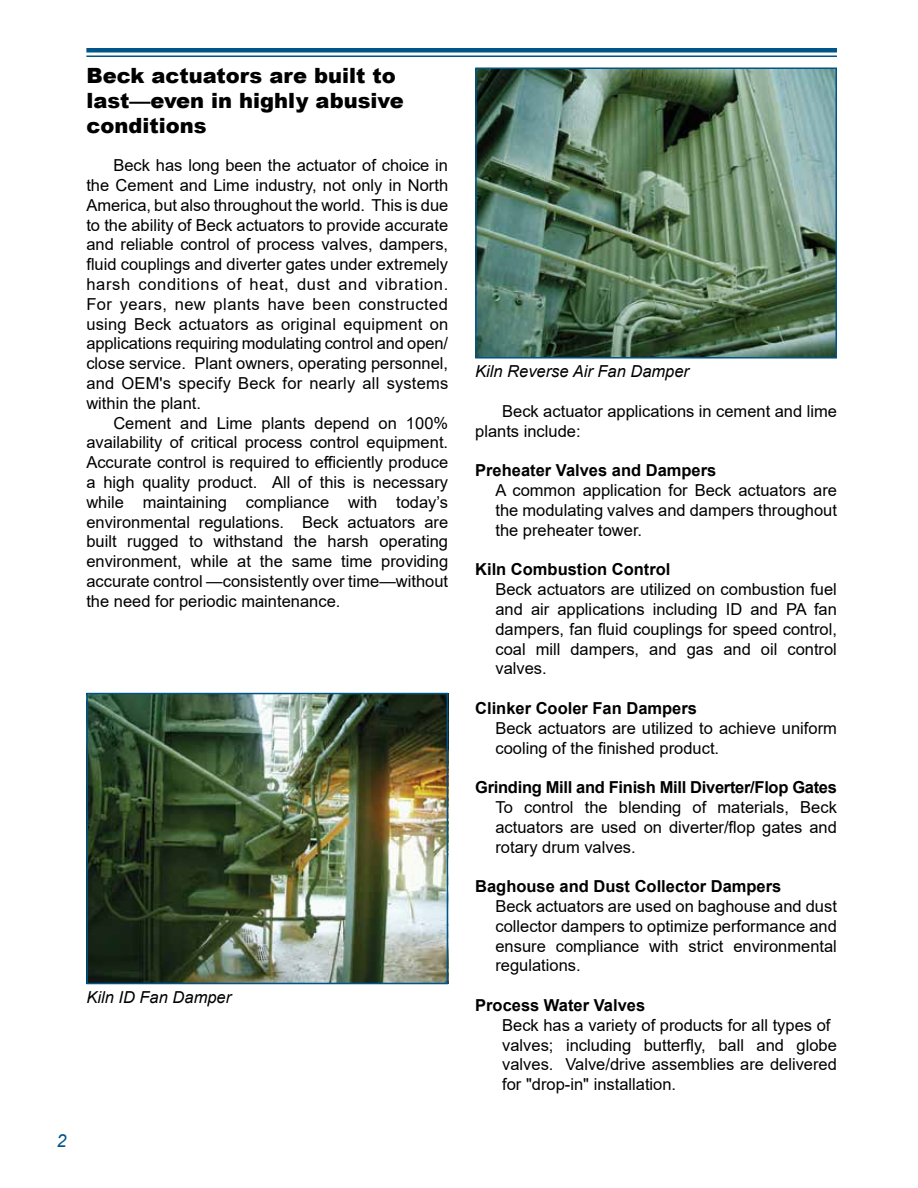
<style>
.page{position:relative;width:918px;height:1188px;background:#fff}
.page>*{position:absolute;margin:0;border:0;box-sizing:border-box;transform-origin:0 0}
.t1{font:900 21px/25.2px "Arial";color:#000}
.t2{font:italic 18px "Arial";color:#005488}
.t3{font:16.5px/19.8px "Arial";color:#000;text-align:justify}
.t4{font:700 16.5px "Arial";color:#000}
.t5{font:700 16.5px "Arial";letter-spacing:-.02em;color:#000}
.t6{font:italic 16.5px "Arial";color:#000}
</style>
<div class="page">
<img style="left:478px;top:71px;width:356px;height:285px">
<img style="left:89px;top:696px;width:356px;height:285px">
<div style="left:86px;top:693px;width:362px;height:291px;border:2px solid #005488"></div>
<div style="left:475px;top:68px;width:362px;height:291px;border:2px solid #005488"></div>
<hr style="left:86px;top:48px;width:751px;height:4px;background:#005488">
<hr style="left:86px;top:55px;width:751px;height:2px;background:#005488">
<p class="t2" style="left:56px;top:1129px;width:12px">2</p>
<p class="t1" style="left:86px;top:62px;width:319px">Beck actuators are built to last—even in highly abusive conditions</p>
<p class="t3" style="left:86px;top:155px;width:363px;text-indent:27px">Beck has long been the actuator of choice in the Cement and Lime industry, not only in North America, but also throughout the world. This is due to the ability of Beck actuators to provide accurate and reliable control of process valves, dampers, fluid couplings and diverter gates under extremely harsh conditions of heat, dust and vibration.<br>For years, new plants have been constructed using Beck actuators as original equipment on applications requiring modulating control and open/ close service. Plant owners, operating personnel, and OEM's specify Beck for nearly all systems within the plant.</p>
<p class="t3" style="left:86px;top:413px;width:363px;text-indent:27px">Cement and Lime plants depend on 100% availability of critical process control equipment.<br>Accurate control is required to efficiently produce a high quality product. All of this is necessary while maintaining compliance with today’s environmental regulations. Beck actuators are built rugged to withstand the harsh operating environment, while at the same time providing accurate control —consistently over time—without the need for periodic maintenance.</p>
<p class="t3" style="left:475px;top:401px;width:363px;text-indent:27px">Beck actuator applications in cement and lime plants include:</p>
<p class="t6" style="left:475px;top:361px;width:215px">Kiln Reverse Air Fan Damper</p>
<p class="t4" style="left:475px;top:459px;width:243px">Preheater Valves and Dampers</p>
<p class="t3" style="left:495px;top:480px;width:343px">A common application for Beck actuators are the modulating valves and dampers throughout the preheater tower.</p>
<p class="t4" style="left:475px;top:558px;width:197px">Kiln Combustion Control</p>
<p class="t3" style="left:495px;top:579px;width:343px">Beck actuators are utilized on combustion fuel and air applications including ID and PA fan dampers, fan fluid couplings for speed control, coal mill dampers, and gas and oil control valves.</p>
<p class="t4" style="left:475px;top:696px;width:223px">Clinker Cooler Fan Dampers</p>
<p class="t3" style="left:495px;top:718px;width:343px">Beck actuators are utilized to achieve uniform cooling of the finished product.</p>
<p class="t5" style="left:475px;top:776px;width:363px">Grinding Mill and Finish Mill Diverter/Flop Gates</p>
<p class="t3" style="left:495px;top:797px;width:343px">To control the blending of materials, Beck actuators are used on diverter/flop gates and rotary drum valves.</p>
<p class="t4" style="left:475px;top:875px;width:308px">Baghouse and Dust Collector Dampers</p>
<p class="t3" style="left:495px;top:896px;width:343px">Beck actuators are used on baghouse and dust collector dampers to optimize performance and ensure compliance with strict environmental regulations.</p>
<p class="t4" style="left:475px;top:993px;width:171px">Process Water Valves</p>
<p class="t3" style="left:502px;top:1015px;width:336px;text-align:left">Beck has a variety of products for all types of valves; including butterfly, ball and globe valves. Valve/drive assemblies are delivered for "drop-in" installation.</p>
<p class="t6" style="left:86px;top:987px;width:146px">Kiln ID Fan Damper</p>
</div>
